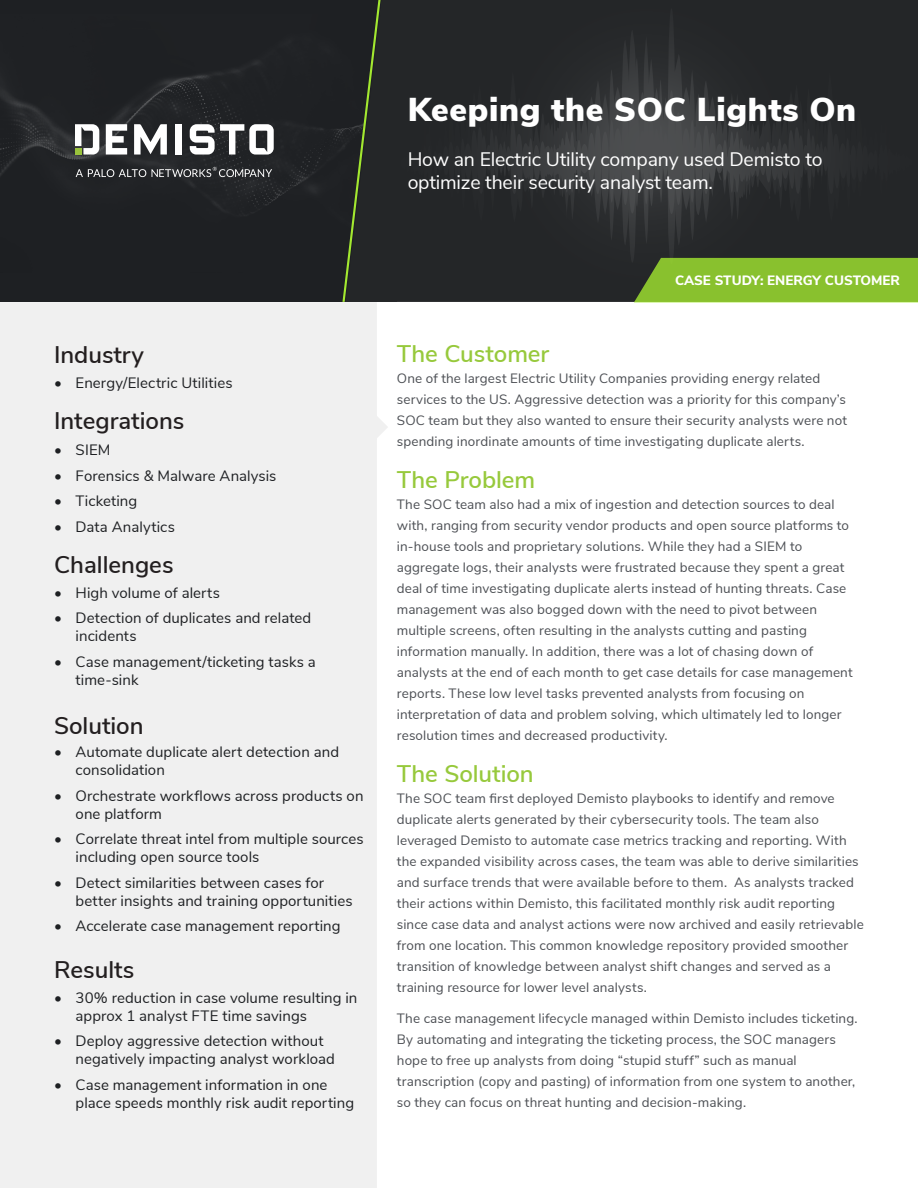
<style>
.page{position:relative;width:918px;height:1188px;background:#fff}
.page>*{position:absolute;margin:0;border:0;box-sizing:border-box;transform-origin:0 0}
.t1{font:900 33px "Nunito Sans";letter-spacing:.02em;color:#fff}
.t2{font:600 24px "Nunito Sans";color:#231f20}
.t3{font:600 24px "Nunito Sans";letter-spacing:-.005em;color:#97c93c}
.t4{font:600 24px "Nunito Sans";color:#231e1f}
.t5{font:19.5px/23.4px "Nunito Sans";letter-spacing:-.01em;color:#fff}
.t6{font:15px/18px "Nunito Sans";letter-spacing:.005em;color:#1e2023}
.t7{font:13.5px/21px "Nunito Sans";letter-spacing:.01em;color:#4c4f54}
.t8{font:800 13.5px "Nunito Sans";color:#fff}
</style>
<div class="page">
<div style="left:0;top:0;width:396px;height:302px;background:#1e2023"></div>
<img style="left:0;top:61px;width:342px;height:146px">
<div style="left:0;top:302px;width:377px;height:886px;background:#f0f0f0"></div>
<svg style="left:358px;top:397px;width:30px;height:61px"></svg>
<svg style="left:76px;top:169px;width:70px;height:8px"></svg>
<svg style="left:152px;top:167px;width:120px;height:10px"></svg>
<svg style="left:75px;top:124px;width:24px;height:31px"></svg>
<svg style="left:106px;top:124px;width:21px;height:31px"></svg>
<svg style="left:134px;top:124px;width:33px;height:31px"></svg>
<div style="left:175px;top:124px;width:7px;height:31px;background:#fff"></div>
<svg style="left:190px;top:124px;width:84px;height:31px"></svg>
<div style="left:75px;top:148px;width:6px;height:7px;background:#99c23c"></div>
<svg style="left:342px;top:0;width:576px;height:303px;background:#31362d"></svg>
<h2 class="t4" style="left:54px;top:337px;width:91px">Industry</h2>
<p class="t6" style="left:54px;top:373px;width:180px">• Energy/Electric Utilities</p>
<h2 class="t2" style="left:54px;top:404px;width:132px">Integrations</h2>
<p class="t6" style="left:54px;top:440px;width:58px">• SIEM</p>
<p class="t6" style="left:54px;top:466px;width:224px">• Forensics &amp; Malware Analysis</p>
<p class="t6" style="left:54px;top:491px;width:85px">• Ticketing</p>
<p class="t6" style="left:54px;top:517px;width:122px">• Data Analytics</p>
<h2 class="t2" style="left:54px;top:547px;width:121px">Challenges</h2>
<p class="t6" style="left:54px;top:583px;width:168px">• High volume of alerts</p>
<p class="t6" style="left:76px;top:608px;width:237px;text-indent:-22px">• Detection of duplicates and related incidents</p>
<p class="t6" style="left:76px;top:652px;width:242px;text-indent:-22px">• Case management/ticketing tasks a time-sink</p>
<h2 class="t2" style="left:54px;top:708px;width:91px">Solution</h2>
<p class="t6" style="left:76px;top:742px;width:265px;text-indent:-22px">• Automate duplicate alert detection and consolidation</p>
<p class="t6" style="left:76px;top:786px;width:289px;text-indent:-22px">• Orchestrate workflows across products on one platform</p>
<p class="t6" style="left:76px;top:829px;width:290px;text-indent:-22px">• Correlate threat intel from multiple sources including open source tools</p>
<p class="t6" style="left:76px;top:873px;width:279px;text-indent:-22px">• Detect similarities between cases for better insights and training opportunities</p>
<p class="t6" style="left:54px;top:916px;width:288px">• Accelerate case management reporting</p>
<h2 class="t2" style="left:54px;top:952px;width:82px">Results</h2>
<p class="t6" style="left:76px;top:988px;width:283px;text-indent:-22px">• 30% reduction in case volume resulting in approx 1 analyst FTE time savings</p>
<p class="t6" style="left:76px;top:1031px;width:261px;text-indent:-22px">• Deploy aggressive detection without negatively impacting analyst workload</p>
<p class="t6" style="left:76px;top:1075px;width:280px;text-indent:-22px">• Case management information in one place speeds monthly risk audit reporting</p>
<h1 class="t1" style="left:408px;top:85px;width:450px">Keeping the SOC Lights On</h1>
<h3 class="t5" style="left:408px;top:146px;width:417px">How an Electric Utility company used Demisto to optimize their security analyst team.</h3>
<p class="t8" style="left:675px;top:271px;width:226px">CASE STUDY: ENERGY CUSTOMER</p>
<h2 class="t3" style="left:397px;top:336px;width:154px">The Customer</h2>
<p class="t7" style="left:397px;top:367px;width:452px">One of the largest Electric Utility Companies providing energy related services to the US. Aggressive detection was a priority for this company’s SOC team but they also wanted to ensure their security analysts were not spending inordinate amounts of time investigating duplicate alerts.</p>
<h2 class="t3" style="left:397px;top:462px;width:140px">The Problem</h2>
<p class="t7" style="left:397px;top:493px;width:457px">The SOC team also had a mix of ingestion and detection sources to deal with, ranging from security vendor products and open source platforms to in-house tools and proprietary solutions. While they had a SIEM to aggregate logs, their analysts were frustrated because they spent a great deal of time investigating duplicate alerts instead of hunting threats. Case management was also bogged down with the need to pivot between multiple screens, often resulting in the analysts cutting and pasting information manually. In addition, there was a lot of chasing down of analysts at the end of each month to get case details for case management reports. These low level tasks prevented analysts from focusing on interpretation of data and problem solving, which ultimately led to longer resolution times and decreased productivity.</p>
<h2 class="t3" style="left:397px;top:756px;width:138px">The Solution</h2>
<p class="t7" style="left:397px;top:787px;width:469px">The SOC team first deployed Demisto playbooks to identify and remove duplicate alerts generated by their cybersecurity tools. The team also leveraged Demisto to automate case metrics tracking and reporting. With the expanded visibility across cases, the team was able to derive similarities and surface trends that were available before to them. As analysts tracked their actions within Demisto, this facilitated monthly risk audit reporting since case data and analyst actions were now archived and easily retrievable from one location. This common knowledge repository provided smoother transition of knowledge between analyst shift changes and served as a training resource for lower level analysts.</p>
<p class="t7" style="left:397px;top:1007px;width:462px">The case management lifecycle managed within Demisto includes ticketing.<br>By automating and integrating the ticketing process, the SOC managers hope to free up analysts from doing “stupid stuff” such as manual transcription (copy and pasting) of information from one system to another, so they can focus on threat hunting and decision-making.</p>
</div>
